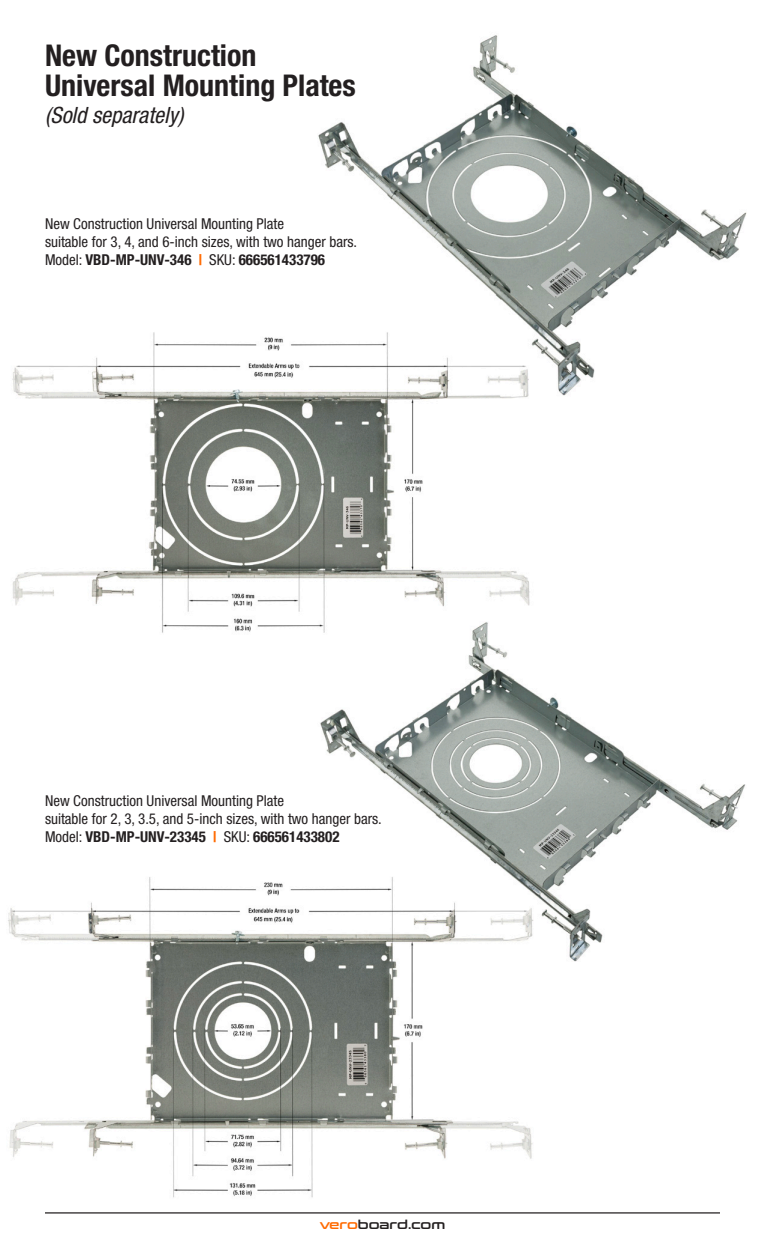
<style>
.page{position:relative;width:765px;height:1260px;background:#fff}
.page>*{position:absolute;margin:0;border:0;box-sizing:border-box;transform-origin:0 0}
.t1{font:700 condensed 30px "Helvetica Neue LT Std";color:#231f20}
.t2{font:italic condensed 22.5px "Helvetica Neue LT Std";color:#231f20}
.t3{font:condensed 15px "Helvetica Neue LT Std";color:#231f20}
.t4{font:700 condensed 15px "Helvetica Neue LT Std";color:#231f20}
.t5{font:12.5px "Conthrax Sb";color:#231f20}
.s1{font-weight:400}
.s2{color:#ff6a00}
</style>
<div class="page">
<hr style="left:45px;top:1212px;width:675px;height:2px;background:#231f20">
<img style="left:318px;top:35px;width:429px;height:361px">
<img style="left:320px;top:640px;width:426px;height:322px">
<img style="left:12px;top:324px;width:523px;height:316px">
<img style="left:8px;top:869px;width:527px;height:329px">
<p class="t1" style="left:45px;top:38px;width:213px">New Construction</p>
<p class="t1" style="left:45px;top:68px;width:312px">Universal Mounting Plates</p>
<p class="t2" style="left:45px;top:102px;width:145px">(Sold separately)</p>
<p class="t3" style="left:45px;top:215px;width:241px">New Construction Universal Mounting Plate</p>
<p class="t3" style="left:45px;top:233px;width:314px">suitable for 3, 4, and 6-inch sizes, with two hanger bars.</p>
<p class="t4" style="left:45px;top:250px;width:282px"><span class="s1">Model:</span> VBD-MP-UNV-346 <span class="s2">|</span> <span class="s1">SKU:</span> 666561433796</p>
<p class="t3" style="left:45px;top:792px;width:241px">New Construction Universal Mounting Plate</p>
<p class="t3" style="left:45px;top:810px;width:338px">suitable for 2, 3, 3.5, and 5-inch sizes, with two hanger bars.</p>
<p class="t4" style="left:45px;top:828px;width:296px"><span class="s1">Model:</span> VBD-MP-UNV-23345 <span class="s2">|</span> <span class="s1">SKU:</span> 666561433802</p>
<p class="t5" style="left:320px;top:1215px;width:127px"><span class="s2">vero</span>board.com</p>
</div>
